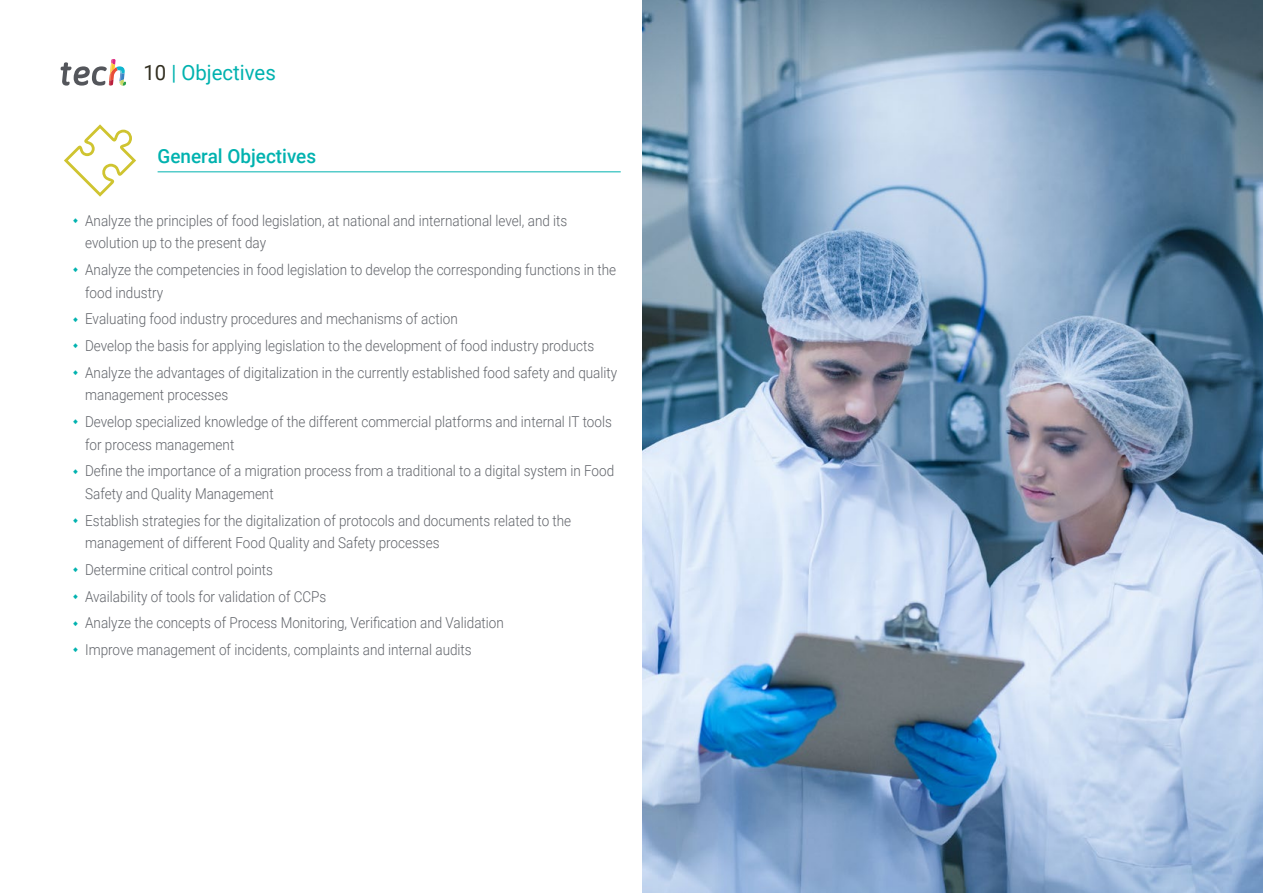
<style>
.page{position:relative;width:1263px;height:893px;background:#fff}
.page>*{position:absolute;margin:0;border:0;box-sizing:border-box;transform-origin:0 0}
.t1{font:21px "Roboto";color:#00b2af}
.t2{font:500 19.5px "Roboto";color:#00b2af}
.t3{font:300 15px/26.7px "Roboto";color:#61646a;scale:.9 1}
.s1{color:#312e20}
</style>
<div class="page">
<hr style="left:158px;top:171px;width:463px;height:1px;background:#00b2af">
<svg style="left:64px;top:124px;width:72px;height:73px"></svg>
<img style="left:642px;top:0;width:621px;height:893px">
<svg style="left:61px;top:59px;width:65px;height:27px"></svg>
<h1 class="t1" style="left:144px;top:57px;width:134px"><span class="s1">10</span> | Objectives</h1>
<h2 class="t2" style="left:158px;top:143px;width:160px">General Objectives</h2>
<p class="t3" style="left:85px;top:209px;width:537px;line-height:22.5px">Analyze the principles of food legislation, at national and international level, and its evolution up to the present day</p>
<p class="t3" style="left:85px;top:258px;width:592px;line-height:22.5px">Analyze the competencies in food legislation to develop the corresponding functions in the food industry</p>
<p class="t3" style="left:85px;top:305px;width:593px">Evaluating food industry procedures and mechanisms of action<br>Develop the basis for applying legislation to the development of food industry products<br>Analyze the advantages of digitalization in the currently established food safety and quality</p>
<p class="t3" style="left:85px;top:381px;width:587px">management processes<br>Develop specialized knowledge of the different commercial platforms and internal IT tools</p>
<p class="t3" style="left:85px;top:430px;width:589px">for process management<br>Define the importance of a migration process from a traditional to a digital system in Food</p>
<p class="t3" style="left:85px;top:480px;width:542px">Safety and Quality Management<br>Establish strategies for the digitalization of protocols and documents related to the</p>
<p class="t3" style="left:85px;top:529px;width:467px">management of different Food Quality and Safety processes Determine critical control points<br>Availability of tools for validation of CCPs<br>Analyze the concepts of Process Monitoring, Verification and Validation Improve management of incidents, complaints and internal audits</p>
</div>
